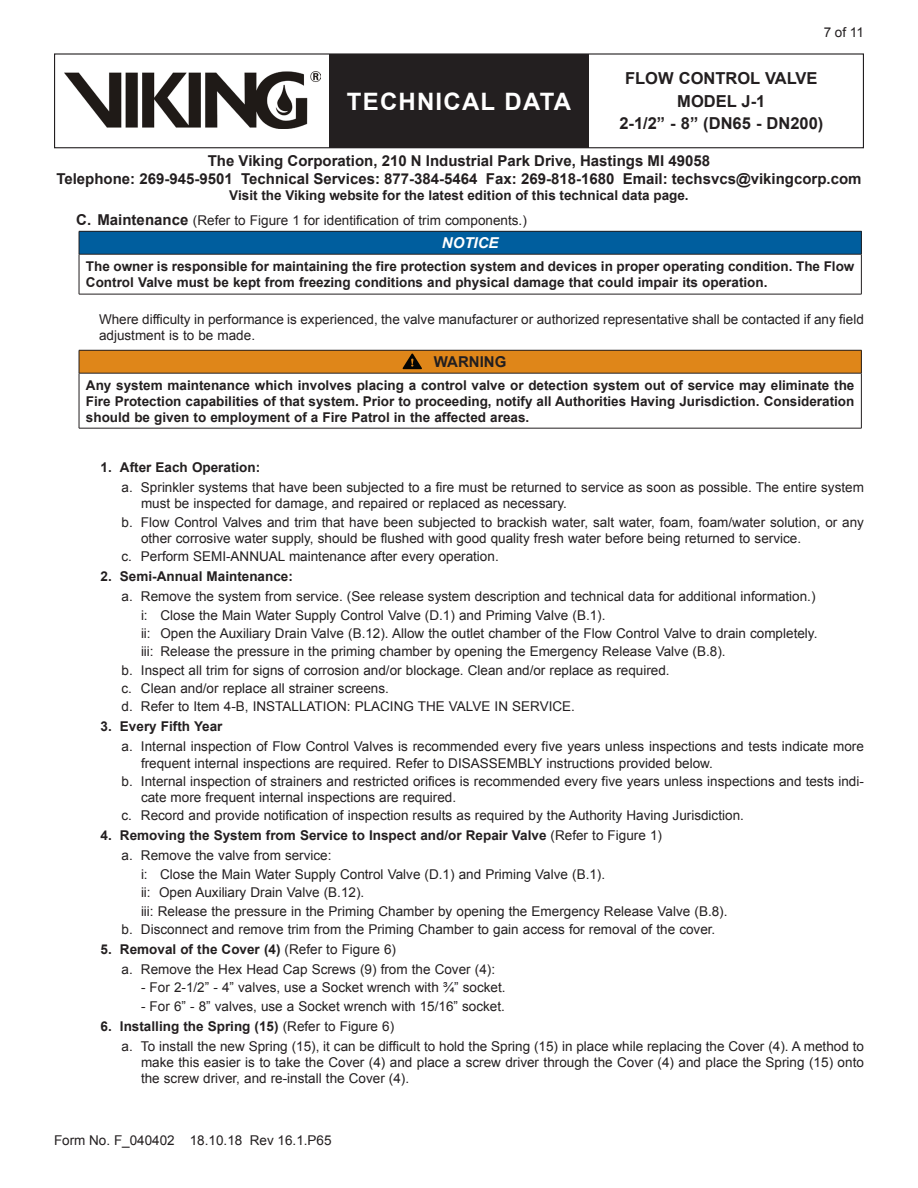
<style>
.page{position:relative;width:918px;height:1188px;background:#fff}
.page>*{position:absolute;margin:0;border:0;box-sizing:border-box;transform-origin:0 0}
.t1{font:700 24px "Arial";letter-spacing:.05em;color:#fff}
.t2{font:700 16.5px/22.8px "Arial";color:#231f20;text-align:center}
.t3{font:700 15px/18px "Arial";color:#231f20;text-align:center}
.t4{font:italic 700 15px "Arial";color:#fff}
.Testing{font:13.5px/16.2px "Arial";color:#231f20}
.Note{font:700 13.5px/16.2px "Arial";color:#231f20;text-align:justify}
.Testing_a_b_c{font:13.5px "Arial";color:#231f20}
.Inspection{font:700 13.5px "Arial";color:#231f20}
.Body_Text{font:13.5px/16.2px "Arial";color:#231f20}
.Heading_2{font:13.5px "Arial";color:#231f20}
.s1{font-weight:700;font-size:15px}
.s2{font-weight:400}
</style>
<div class="page">
<div style="left:54px;top:53px;width:810px;height:95px;border:1px solid #231f20"></div>
<div style="left:329px;top:54px;width:259px;height:94px;background:#231f20"></div>
<img style="left:65px;top:72px;width:256px;height:56px">
<div style="left:79px;top:350px;width:782px;height:23px;background:#df8619"></div>
<hr style="left:79px;top:350px;width:783px;height:1px;background:#231f20">
<svg style="left:79px;top:350px;width:1px;height:23px"></svg>
<svg style="left:861px;top:350px;width:1px;height:23px"></svg>
<hr style="left:79px;top:373px;width:783px;height:1px;background:#231f20">
<hr style="left:79px;top:373px;width:1px;height:55px;background:#231f20">
<hr style="left:861px;top:373px;width:1px;height:55px;background:#231f20">
<hr style="left:79px;top:428px;width:783px;height:1px;background:#231f20">
<svg style="left:403px;top:354px;width:19px;height:15px"></svg>
<div style="left:79px;top:231px;width:782px;height:23px;background:#005e9e"></div>
<hr style="left:79px;top:231px;width:783px;height:1px;background:#231f20">
<svg style="left:79px;top:231px;width:1px;height:23px"></svg>
<svg style="left:861px;top:231px;width:1px;height:23px"></svg>
<hr style="left:79px;top:254px;width:783px;height:1px;background:#231f20">
<hr style="left:79px;top:254px;width:1px;height:40px;background:#231f20">
<hr style="left:861px;top:254px;width:1px;height:40px;background:#231f20">
<hr style="left:79px;top:294px;width:783px;height:1px;background:#231f20">
<h1 class="t1" style="left:347px;top:85px;width:226px">TECHNICAL DATA</h1>
<p class="Testing" style="left:824px;top:24px;width:42px">7 of 11</p>
<p class="t2" style="left:619px;top:67px;width:206px">FLOW CONTROL VALVE<br>MODEL J-1<br>2-1/2” - 8” (DN65 - DN200)</p>
<p class="t3" style="left:56px;top:152px;width:807px">The Viking Corporation, 210 N Industrial Park Drive, Hastings MI 49058<br>Telephone: 269-945-9501 Technical Services: 877-384-5464 Fax: 269-818-1680 Email: techsvcs@vikingcorp.com</p>
<p class="Note" style="left:229px;top:188px;width:461px">Visit the Viking website for the latest edition of this technical data page.</p>
<p class="Heading_2" style="left:76px;top:212px;width:452px"><span class="s1">C. Maintenance</span> (Refer to Figure 1 for identification of trim components.)</p>
<p class="t4" style="left:442px;top:233px;width:58px">NOTICE</p>
<p class="Note" style="left:86px;top:258px;width:770px">The owner is responsible for maintaining the fire protection system and devices in proper operating condition. The Flow<br>Control Valve must be kept from freezing conditions and physical damage that could impair its operation.</p>
<p class="Body_Text" style="left:99px;top:311px;width:766px">Where difficulty in performance is experienced, the valve manufacturer or authorized representative shall be contacted if any field adjustment is to be made.</p>
<p class="t3" style="left:434px;top:353px;width:74px">WARNING</p>
<p class="Note" style="left:86px;top:377px;width:770px">Any system maintenance which involves placing a control valve or detection system out of service may eliminate the Fire Protection capabilities of that system. Prior to proceeding, notify all Authorities Having Jurisdiction. Consideration should be given to employment of a Fire Patrol in the affected areas.</p>
<p class="Inspection" style="left:100px;top:458px;width:161px">1. After Each Operation:</p>
<p class="Testing" style="left:141px;top:479px;width:724px;text-indent:-20px">a. Sprinkler systems that have been subjected to a fire must be returned to service as soon as possible. The entire system must be inspected for damage, and repaired or replaced as necessary.</p>
<p class="Testing" style="left:141px;top:514px;width:724px;text-indent:-20px">b. Flow Control Valves and trim that have been subjected to brackish water, salt water, foam, foam/water solution, or any other corrosive water supply, should be flushed with good quality fresh water before being returned to service.</p>
<p class="Testing" style="left:122px;top:549px;width:379px">c. Perform SEMI-ANNUAL maintenance after every operation.</p>
<p class="Inspection" style="left:100px;top:568px;width:194px">2. Semi-Annual Maintenance:</p>
<p class="Testing" style="left:122px;top:589px;width:696px">a. Remove the system from service. (See release system description and technical data for additional information.)</p>
<p class="Testing_a_b_c" style="left:141px;top:606px;width:466px">i: Close the Main Water Supply Control Valve (D.1) and Priming Valve (B.1).</p>
<p class="Testing_a_b_c" style="left:141px;top:624px;width:678px">ii: Open the Auxiliary Drain Valve (B.12). Allow the outlet chamber of the Flow Control Valve to drain completely.</p>
<p class="Testing_a_b_c" style="left:141px;top:643px;width:586px">iii: Release the pressure in the priming chamber by opening the Emergency Release Valve (B.8).</p>
<p class="Testing" style="left:122px;top:662px;width:550px">b. Inspect all trim for signs of corrosion and/or blockage. Clean and/or replace as required.</p>
<p class="Testing" style="left:122px;top:680px;width:269px">c. Clean and/or replace all strainer screens.</p>
<p class="Testing" style="left:122px;top:699px;width:455px">d. Refer to Item 4-B, INSTALLATION: PLACING THE VALVE IN SERVICE.</p>
<p class="Inspection" style="left:100px;top:718px;width:124px">3. Every Fifth Year</p>
<p class="Testing" style="left:141px;top:739px;width:724px;text-indent:-20px">a. Internal inspection of Flow Control Valves is recommended every five years unless inspections and tests indicate more frequent internal inspections are required. Refer to DISASSEMBLY instructions provided below.</p>
<p class="Testing" style="left:141px;top:773px;width:724px;text-indent:-20px">b. Internal inspection of strainers and restricted orifices is recommended every five years unless inspections and tests indi&shy;cate more frequent internal inspections are required.</p>
<p class="Testing" style="left:122px;top:808px;width:624px">c. Record and provide notification of inspection results as required by the Authority Having Jurisdiction.</p>
<p class="Inspection" style="left:100px;top:827px;width:563px">4. Removing the System from Service to Inspect and/or Repair Valve <span class="s2">(Refer to Figure 1)</span></p>
<p class="Testing" style="left:122px;top:848px;width:212px">a. Remove the valve from service:</p>
<p class="Testing_a_b_c" style="left:141px;top:865px;width:466px">i: Close the Main Water Supply Control Valve (D.1) and Priming Valve (B.1).</p>
<p class="Testing_a_b_c" style="left:141px;top:884px;width:225px">ii: Open Auxiliary Drain Valve (B.12).</p>
<p class="Testing_a_b_c" style="left:141px;top:902px;width:588px">iii: Release the pressure in the Priming Chamber by opening the Emergency Release Valve (B.8).</p>
<p class="Testing" style="left:122px;top:921px;width:595px">b. Disconnect and remove trim from the Priming Chamber to gain access for removal of the cover.</p>
<p class="Inspection" style="left:100px;top:940px;width:297px">5. Removal of the Cover (4) <span class="s2">(Refer to Figure 6)</span></p>
<p class="Testing" style="left:122px;top:961px;width:375px">a. Remove the Hex Head Cap Screws (9) from the Cover (4):</p>
<p class="Testing_a_b_c" style="left:141px;top:979px;width:366px">- For 2-1/2” - 4” valves, use a Socket wrench with ¾” socket.</p>
<p class="Testing_a_b_c" style="left:141px;top:997px;width:365px">- For 6” - 8” valves, use a Socket wrench with 15/16” socket.</p>
<p class="Inspection" style="left:100px;top:1017px;width:295px">6. Installing the Spring (15) <span class="s2">(Refer to Figure 6)</span></p>
<p class="Testing" style="left:141px;top:1038px;width:725px;text-align:justify;text-indent:-20px">a. To install the new Spring (15), it can be difficult to hold the Spring (15) in place while replacing the Cover (4). A method to make this easier is to take the Cover (4) and place a screw driver through the Cover (4) and place the Spring (15) onto the screw driver, and re-install the Cover (4).</p>
<p class="Testing" style="left:54px;top:1132px;width:279px">Form No. F_040402 18.10.18 Rev 16.1.P65</p>
</div>
